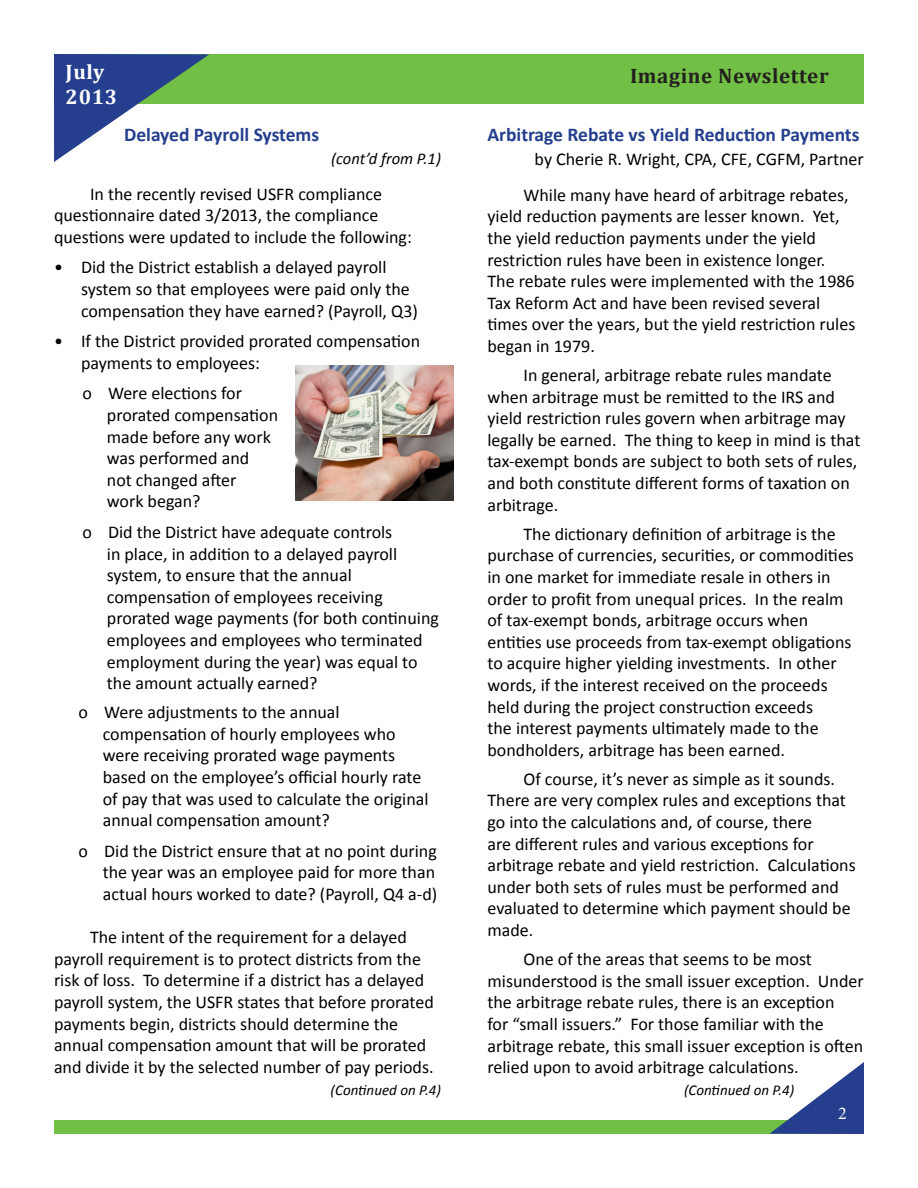
<style>
.page{position:relative;width:918px;height:1188px;background:#fff}
.page>*{position:absolute;margin:0;border:0;box-sizing:border-box;transform-origin:0 0}
.t1{font:700 21px "Cambria";letter-spacing:.03em;color:#231f20}
.t2{font:700 21px "Cambria";letter-spacing:.03em;color:#fff}
.t3{font:700 19.5px "Calibri";color:#253f8e}
.t4{font:18px/21.6px "Calibri";color:#000}
.t5{font:18px "Minion Pro";color:#fff}
.t6{font:italic 16.5px "Calibri";color:#000}
.t7{font:italic 15px "Calibri";color:#000}
</style>
<div class="page">
<div style="left:54px;top:1120px;width:810px;height:14px;background:#71bf44"></div>
<div style="left:54px;top:54px;width:810px;height:50px;background:#71bf44"></div>
<svg style="left:54px;top:54px;width:155px;height:108px"></svg>
<svg style="left:770px;top:1062px;width:94px;height:72px"></svg>
<img style="left:295px;top:365px;width:159px;height:135px">
<p class="t2" style="left:66px;top:57px;width:40px">July</p>
<p class="t1" style="left:630px;top:61px;width:200px">Imagine Newsletter</p>
<p class="t2" style="left:66px;top:82px;width:53px">2013</p>
<p class="t3" style="left:487px;top:123px;width:374px">Arbitrage Rebate vs Yield Reduction Payments</p>
<p class="t4" style="left:535px;top:148px;width:331px">by Cherie R. Wright, CPA, CFE, CGFM, Partner</p>
<p class="t4" style="left:488px;top:184px;width:363px;text-indent:36px">While many have heard of arbitrage rebates, yield reduction payments are lesser known. Yet, the yield reduction payments under the yield restriction rules have been in existence longer.</p>
<p class="t4" style="left:488px;top:270px;width:369px">The rebate rules were implemented with the 1986<br>Tax Reform Act and have been revised several times over the years, but the yield restriction rules began in 1979.</p>
<p class="t4" style="left:488px;top:364px;width:374px;text-indent:36px">In general, arbitrage rebate rules mandate when arbitrage must be remitted to the IRS and yield restriction rules govern when arbitrage may legally be earned. The thing to keep in mind is that tax-exempt bonds are subject to both sets of rules, and both constitute different forms of taxation on arbitrage.</p>
<p class="t4" style="left:488px;top:523px;width:368px;text-indent:36px">The dictionary definition of arbitrage is the purchase of currencies, securities, or commodities in one market for immediate resale in others in order to profit from unequal prices. In the realm of tax-exempt bonds, arbitrage occurs when entities use proceeds from tax-exempt obligations to acquire higher yielding investments. In other words, if the interest received on the proceeds held during the project construction exceeds<br>the interest payments ultimately made to the bondholders, arbitrage has been earned.</p>
<p class="t4" style="left:488px;top:768px;width:370px;text-indent:36px">Of course, it’s never as simple as it sounds.<br>There are very complex rules and exceptions that go into the calculations and, of course, there<br>are different rules and various exceptions for arbitrage rebate and yield restriction. Calculations under both sets of rules must be performed and evaluated to determine which payment should be made.</p>
<p class="t4" style="left:488px;top:948px;width:378px;text-indent:36px">One of the areas that seems to be most misunderstood is the small issuer exception. Under the arbitrage rebate rules, there is an exception<br>for “small issuers.” For those familiar with the arbitrage rebate, this small issuer exception is often relied upon to avoid arbitrage calculations.</p>
<p class="t3" style="left:124px;top:123px;width:197px">Delayed Payroll Systems</p>
<p class="t6" style="left:331px;top:148px;width:111px">(cont’d from P.1)</p>
<p class="t4" style="left:54px;top:183px;width:359px;text-indent:36px">In the recently revised USFR compliance questionnaire dated 3/2013, the compliance questions were updated to include the following:</p>
<p class="t4" style="left:81px;top:257px;width:338px;text-indent:-27px">• Did the District establish a delayed payroll system so that employees were paid only the compensation they have earned? (Payroll, Q3)</p>
<p class="t4" style="left:81px;top:330px;width:341px;text-indent:-27px">• If the District provided prorated compensation payments to employees:</p>
<p class="t4" style="left:82px;top:383px;width:161px">o Were elections for</p>
<p class="t4" style="left:107px;top:404px;width:173px">prorated compensation</p>
<p class="t4" style="left:107px;top:426px;width:166px">made before any work</p>
<p class="t4" style="left:107px;top:447px;width:144px">was performed and</p>
<p class="t4" style="left:107px;top:469px;width:131px">not changed after</p>
<p class="t4" style="left:107px;top:491px;width:95px">work began?</p>
<p class="t4" style="left:82px;top:521px;width:311px">o Did the District have adequate controls</p>
<p class="t4" style="left:107px;top:543px;width:292px">in place, in addition to a delayed payroll</p>
<p class="t4" style="left:107px;top:564px;width:246px">system, to ensure that the annual</p>
<p class="t4" style="left:107px;top:586px;width:277px">compensation of employees receiving</p>
<p class="t4" style="left:107px;top:608px;width:334px">prorated wage payments (for both continuing</p>
<p class="t4" style="left:107px;top:629px;width:317px">employees and employees who terminated</p>
<p class="t4" style="left:107px;top:651px;width:312px">employment during the year) was equal to</p>
<p class="t4" style="left:107px;top:672px;width:212px">the amount actually earned?</p>
<p class="t4" style="left:78px;top:702px;width:263px">o Were adjustments to the annual</p>
<p class="t4" style="left:103px;top:723px;width:294px">compensation of hourly employees who</p>
<p class="t4" style="left:103px;top:745px;width:294px">were receiving prorated wage payments</p>
<p class="t4" style="left:103px;top:766px;width:320px">based on the employee’s official hourly rate</p>
<p class="t4" style="left:103px;top:788px;width:327px">of pay that was used to calculate the original</p>
<p class="t4" style="left:103px;top:810px;width:229px">annual compensation amount?</p>
<p class="t4" style="left:78px;top:840px;width:360px">o Did the District ensure that at no point during</p>
<p class="t4" style="left:103px;top:862px;width:334px">the year was an employee paid for more than</p>
<p class="t4" style="left:103px;top:883px;width:336px">actual hours worked to date? (Payroll, Q4 a-d)</p>
<p class="t4" style="left:54px;top:927px;width:381px;text-indent:36px">The intent of the requirement for a delayed payroll requirement is to protect districts from the risk of loss. To determine if a district has a delayed payroll system, the USFR states that before prorated payments begin, districts should determine the annual compensation amount that will be prorated and divide it by the selected number of pay periods.</p>
<p class="t7" style="left:331px;top:1080px;width:112px">(Continued on P.4)</p>
<p class="t7" style="left:684px;top:1080px;width:112px">(Continued on P.4)</p>
<p class="t5" style="left:838px;top:1101px;width:10px">2</p>
</div>
